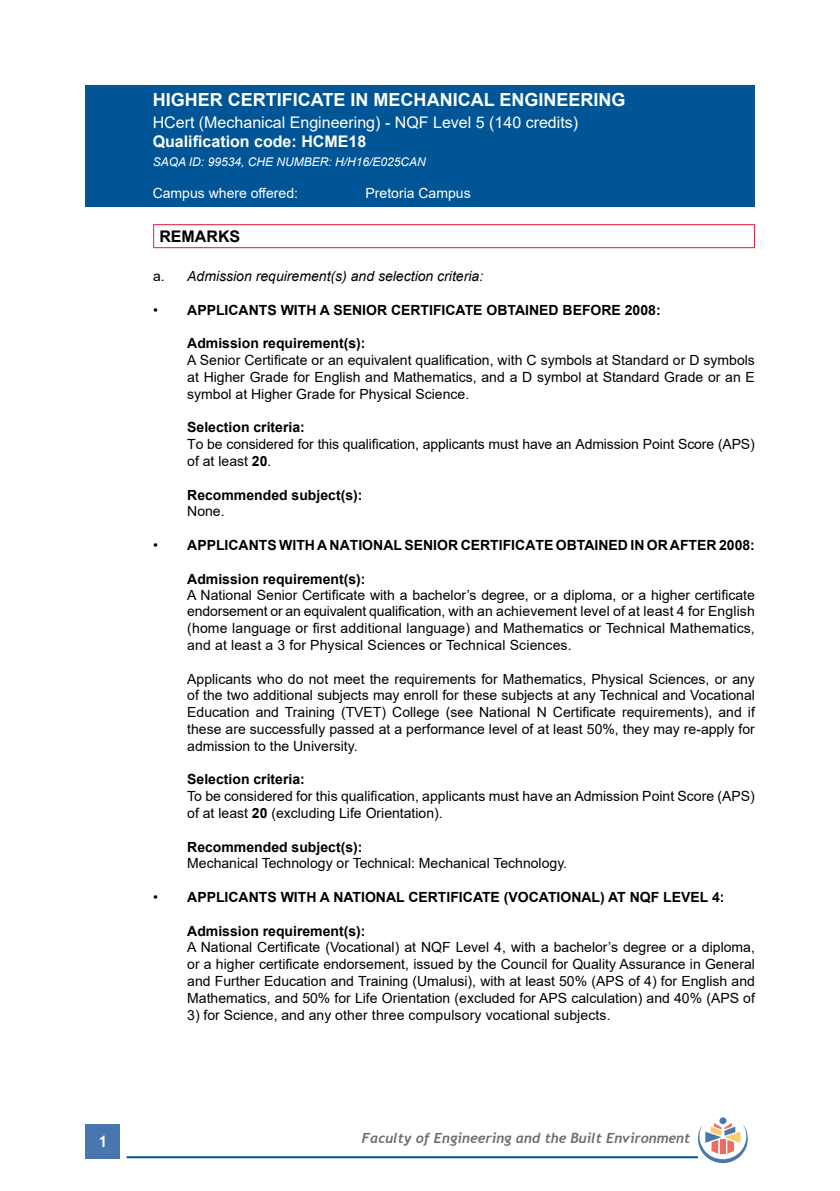
<style>
.page{position:relative;width:840px;height:1191px;background:#fff}
.page>*{position:absolute;margin:0;border:0;box-sizing:border-box;transform-origin:0 0}
.t1{font:700 18px "Arial";color:#fff}
.t2{font:16px "Arial";color:#fff}
.t3{font:700 16px "Arial";color:#fff}
.t4{font:700 16px "Arial";color:#000}
.t5{font:700 16px "Trebuchet MS";color:#fff}
.t6{font:14px/16.8px "Arial";color:#000;text-align:justify}
.t7{font:700 14px "Arial";color:#000}
.t8{font:italic 14px "Arial";color:#000}
.t9{font:italic 700 14px "Trebuchet";color:#6d6e71}
.t10{font:14px "Arial";color:#fff}
.t11{font:italic 12px "Arial";color:#fff}
.s1{font-style:normal}
.s2{font-weight:400}
.s3{font-weight:700}
</style>
<div class="page">
<div style="left:86px;top:1124px;width:34px;height:34px;background:#4777ae"></div>
<hr style="left:126px;top:1156px;width:571px;height:2px;background:#005596">
<div style="left:719px;top:1117px;width:7px;height:7px;background:#4777ae;border-radius:50%"></div>
<svg style="left:697px;top:1123px;width:50px;height:40px"></svg>
<div style="left:85px;top:85px;width:669px;height:121px;background:#005596"></div>
<hr style="left:153px;top:224px;width:601px;height:1px;background:#e31837">
<svg style="left:153px;top:225px;width:1px;height:22px"></svg>
<svg style="left:753px;top:225px;width:1px;height:22px"></svg>
<hr style="left:153px;top:247px;width:601px;height:1px;background:#e31837">
<p class="t1" style="left:153px;top:87px;width:474px">HIGHER CERTIFICATE IN MECHANICAL ENGINEERING</p>
<p class="t2" style="left:153px;top:111px;width:427px">HCert (Mechanical Engineering) - NQF Level 5 (140 credits)</p>
<p class="t3" style="left:153px;top:130px;width:215px">Qualification code: HCME18</p>
<p class="t11" style="left:153px;top:154px;width:274px">SAQA ID: 99534, CHE NUMBER: H/H16/E025CAN</p>
<p class="t10" style="left:153px;top:184px;width:147px">Campus where offered:</p>
<p class="t10" style="left:365px;top:184px;width:107px">Pretoria Campus</p>
<p class="t4" style="left:159px;top:225px;width:82px">REMARKS</p>
<p class="t8" style="left:153px;top:267px;width:331px"><span class="s1">a.</span> Admission requirement(s) and selection criteria:</p>
<p class="t7" style="left:153px;top:300px;width:508px"><span class="s2">•</span> APPLICANTS WITH A SENIOR CERTIFICATE OBTAINED BEFORE 2008:</p>
<p class="t7" style="left:187px;top:333px;width:180px">Admission requirement(s):</p>
<p class="t6" style="left:187px;top:352px;width:569px">A Senior Certificate or an equivalent qualification, with C symbols at Standard or D symbols at Higher Grade for English and Mathematics, and a D symbol at Standard Grade or an E symbol at Higher Grade for Physical Science.</p>
<p class="t7" style="left:187px;top:417px;width:119px">Selection criteria:</p>
<p class="t6" style="left:187px;top:436px;width:568px">To be considered for this qualification, applicants must have an Admission Point Score (APS) of at least <span class="s3">20</span>.</p>
<p class="t7" style="left:187px;top:485px;width:177px">Recommended subject(s):</p>
<p class="t6" style="left:187px;top:503px;width:39px">None.</p>
<p class="t7" style="left:153px;top:535px;width:603px"><span class="s2">•</span> APPLICANTS WITH A NATIONAL SENIOR CERTIFICATE OBTAINED IN OR AFTER 2008:</p>
<p class="t7" style="left:187px;top:569px;width:180px">Admission requirement(s):</p>
<p class="t6" style="left:187px;top:586px;width:569px">A National Senior Certificate with a bachelor’s degree, or a diploma, or a higher certificate endorsement or an equivalent qualification, with an achievement level of at least 4 for English (home language or first additional language) and Mathematics or Technical Mathematics, and at least a 3 for Physical Sciences or Technical Sciences.</p>
<p class="t6" style="left:187px;top:670px;width:569px">Applicants who do not meet the requirements for Mathematics, Physical Sciences, or any of the two additional subjects may enroll for these subjects at any Technical and Vocational Education and Training (TVET) College (see National N Certificate requirements), and if these are successfully passed at a performance level of at least 50%, they may re-apply for admission to the University.</p>
<p class="t7" style="left:187px;top:769px;width:119px">Selection criteria:</p>
<p class="t6" style="left:187px;top:788px;width:569px">To be considered for this qualification, applicants must have an Admission Point Score (APS) of at least <span class="s3">20</span> (excluding Life Orientation).</p>
<p class="t7" style="left:187px;top:837px;width:177px">Recommended subject(s):</p>
<p class="t6" style="left:187px;top:855px;width:381px">Mechanical Technology or Technical: Mechanical Technology.</p>
<p class="t7" style="left:153px;top:887px;width:572px"><span class="s2">•</span> APPLICANTS WITH A NATIONAL CERTIFICATE (VOCATIONAL) AT NQF LEVEL 4:</p>
<p class="t7" style="left:187px;top:921px;width:180px">Admission requirement(s):</p>
<p class="t6" style="left:187px;top:939px;width:569px">A National Certificate (Vocational) at NQF Level 4, with a bachelor’s degree or a diploma, or a higher certificate endorsement, issued by the Council for Quality Assurance in General and Further Education and Training (Umalusi), with at least 50% (APS of 4) for English and Mathematics, and 50% for Life Orientation (excluded for APS calculation) and 40% (APS of</p>
<p class="t6" style="left:187px;top:1006px;width:424px">3) for Science, and any other three compulsory vocational subjects.</p>
<p class="t5" style="left:98px;top:1131px;width:11px">1</p>
<p class="t9" style="left:362px;top:1129px;width:329px">Faculty of Engineering and the Built Environment</p>
</div>
